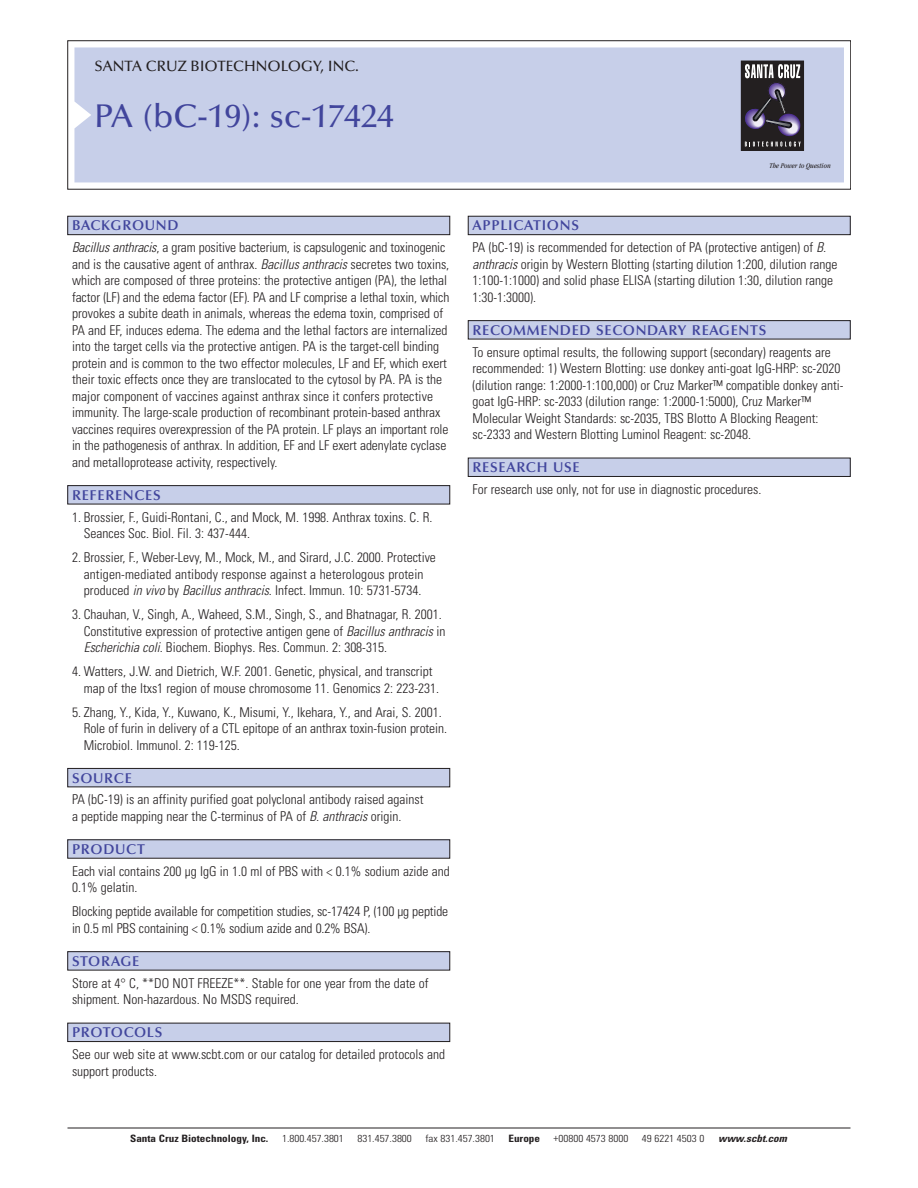
<style>
.page{position:relative;width:918px;height:1188px;background:#fff}
.page>*{position:absolute;margin:0;border:0;box-sizing:border-box;transform-origin:0 0}
.t1{font:500 33px "Optima";color:#41459c}
.t2{font:500 15px "Optima";color:#231f20}
.t3{font:600 14.25px "Optima";letter-spacing:.05em;color:#41459c}
.t4{font:300 condensed 13.5px/16.5px "Univers";color:#231f20}
.t5{font:300 condensed 10.2px "Univers";color:#231f20;scale:1.1 1}
.t6{font:700 condensed 10.2px "Univers";color:#231f20;scale:1.1 1}
.t7{font:italic 700 condensed 10.2px "Univers";color:#231f20;scale:1.1 1}
.t8{font:italic condensed 7.5px "Garamond";color:#231f20}
.s1{font-style:italic}
</style>
<div class="page">
<div style="left:468px;top:216px;width:382px;height:19px;background:#c7cfe9"></div>
<div style="left:468px;top:216px;width:382px;height:19px;border:1px solid #231f20"></div>
<div style="left:468px;top:321px;width:382px;height:18px;background:#c7cfe9"></div>
<div style="left:468px;top:320px;width:382px;height:19px;border:1px solid #231f20"></div>
<div style="left:468px;top:458px;width:382px;height:18px;background:#c7cfe9"></div>
<div style="left:468px;top:458px;width:382px;height:19px;border:1px solid #231f20"></div>
<div style="left:74px;top:47px;width:770px;height:135px;background:#c7cfe9"></div>
<div style="left:741px;top:61px;width:62px;height:89px;background:#231f20"></div>
<div style="left:741px;top:61px;width:63px;height:90px;border:1px solid #231f20"></div>
<svg style="left:741px;top:64px;width:64px;height:83px"></svg>
<hr style="left:68px;top:1128px;width:782px;height:1px;background:#231f20">
<div style="left:68px;top:216px;width:382px;height:19px;background:#c7cfe9"></div>
<div style="left:68px;top:216px;width:382px;height:19px;border:1px solid #231f20"></div>
<div style="left:68px;top:486px;width:382px;height:18px;background:#c7cfe9"></div>
<div style="left:68px;top:485px;width:382px;height:19px;border:1px solid #231f20"></div>
<div style="left:68px;top:768px;width:382px;height:19px;background:#c7cfe9"></div>
<div style="left:68px;top:768px;width:382px;height:19px;border:1px solid #231f20"></div>
<div style="left:68px;top:840px;width:382px;height:18px;background:#c7cfe9"></div>
<div style="left:68px;top:952px;width:382px;height:18px;background:#c7cfe9"></div>
<div style="left:68px;top:951px;width:382px;height:19px;border:1px solid #231f20"></div>
<div style="left:68px;top:1023px;width:382px;height:19px;background:#c7cfe9"></div>
<div style="left:68px;top:1023px;width:382px;height:19px;border:1px solid #231f20"></div>
<p class="t2" style="left:94px;top:60px;width:266px">SANTA CRUZ BIOTECHNOLOGY, INC.</p>
<h1 class="t1" style="left:94px;top:103px;width:301px">PA (bC-19): sc-17424</h1>
<p class="t3" style="left:72px;top:220px;width:108px">BACKGROUND</p>
<p class="t4" style="left:72px;top:241px;width:379px"><span class="s1">Bacillusanthracis</span>, a gram positive bacterium, is capsulogenic and toxinogenic and is the causative agent of anthrax. <span class="s1">Bacillus anthracis</span>secretes two toxins, which are composed of three proteins: the protective antigen (PA), the lethal factor (LF) and the edema factor (EF). PA and LF comprise a lethal toxin, which provokes a subite death in animals, whereas the edema toxin, comprised of PA and EF, induces edema. The edema and the lethal factors are internalized into the target cells via the protective antigen. PA is the target-cell binding protein and is common to the two effector molecules, LF and EF, which exert their toxic effects once they are translocated to the cytosol by PA. PA is the major component of vaccines against anthrax since it confers protective immunity. The large-scale production of recombinant protein-based anthrax vaccines requires overexpression of the PA protein. LF plays an important role in the pathogenesis of anthrax. In addition, EF and LF exert adenylate cyclase and metalloprotease activity, respectively.</p>
<p class="t3" style="left:72px;top:489px;width:90px">REFERENCES</p>
<p class="t4" style="left:84px;top:510px;width:350px;text-indent:-12px">1. Brossier, F., Guidi-Rontani, C., and Mock, M. 1998. Anthrax toxins. C. R.<br>Seances Soc. Biol. Fil. 3: 437-444.</p>
<p class="t4" style="left:72px;top:550px;width:365px;text-align:center">2. Brossier, F., Weber-Levy, M., Mock, M., and Sirard, J.C. 2000. Protective antigen-mediated antibody response against a heterologous protein produced <span class="s1">in vivo</span>by <span class="s1">Bacillus anthracis</span>. Infect. Immun. 10: 5731-5734.</p>
<p class="t4" style="left:84px;top:607px;width:363px;text-indent:-12px">3. Chauhan, V., Singh, A., Waheed, S.M., Singh, S., and Bhatnagar, R. 2001.<br>Constitutive expression of protective antigen gene of <span class="s1">Bacillus anthracis</span>in<br><span class="s1">Escherichia coli</span>. Biochem. Biophys. Res. Commun. 2: 308-315.</p>
<p class="t4" style="left:84px;top:664px;width:357px;text-indent:-12px">4. Watters, J.W. and Dietrich, W.F. 2001. Genetic, physical, and transcript map of the ltxs1 region of mouse chromosome 11. Genomics 2: 223-231.</p>
<p class="t4" style="left:84px;top:705px;width:365px;text-indent:-12px">5. Zhang, Y., Kida, Y., Kuwano, K., Misumi, Y., Ikehara, Y., and Arai, S. 2001.<br>Role of furin in delivery of a CTL epitope of an anthrax toxin-fusion protein.<br>Microbiol. Immunol. 2: 119-125.</p>
<p class="t3" style="left:72px;top:772px;width:61px">SOURCE</p>
<p class="t4" style="left:72px;top:793px;width:353px">PA (bC-19) is an affinity purified goat polyclonal antibody raised against a peptide mapping near the C-terminus of PA of <span class="s1">B.anthracis</span>origin.</p>
<p class="t3" style="left:72px;top:843px;width:74px">PRODUCT</p>
<p class="t4" style="left:72px;top:864px;width:379px">Each vial contains 200 µg IgG in 1.0 ml of PBS with &lt; 0.1% sodium azide and<br>0.1% gelatin.</p>
<p class="t4" style="left:72px;top:905px;width:378px">Blocking peptide available for competition studies, sc-17424 P, (100 µg peptide in 0.5 ml PBS containing &lt; 0.1% sodium azide and 0.2% BSA).</p>
<p class="t3" style="left:72px;top:955px;width:69px">STORAGE</p>
<p class="t4" style="left:72px;top:976px;width:358px">Store at 4° C, **DO NOT FREEZE**. Stable for one year from the date of shipment. Non-hazardous. No MSDS required.</p>
<p class="t3" style="left:72px;top:1027px;width:92px">PROTOCOLS</p>
<p class="t4" style="left:72px;top:1048px;width:375px">See our web site at www.scbt.com or our catalog for detailed protocols and support products.</p>
<p class="t8" style="left:769px;top:163px;width:63px">The Power to Question</p>
<p class="t3" style="left:473px;top:220px;width:108px">APPLICATIONS</p>
<p class="t4" style="left:473px;top:241px;width:367px">PA (bC-19) is recommended for detection of PA (protective antigen) of <span class="s1">B. anthracis</span>origin by Western Blotting (starting dilution 1:200, dilution range 1:100-1:1000) and solid phase ELISA (starting dilution 1:30, dilution range 1:30-1:3000).</p>
<p class="t3" style="left:473px;top:324px;width:295px">RECOMMENDED SECONDARY REAGENTS</p>
<p class="t4" style="left:473px;top:345px;width:372px">To ensure optimal results, the following support (secondary) reagents are recommended: 1) Western Blotting: use donkey anti-goat IgG-HRP: sc-2020 (dilution range: 1:2000-1:100,000) or Cruz Marker™ compatible donkey anti&shy;goat IgG-HRP: sc-2033 (dilution range: 1:2000-1:5000), Cruz Marker™ Molecular Weight Standards: sc-2035, TBS Blotto A Blocking Reagent: sc-2333 and Western Blotting Luminol Reagent: sc-2048.</p>
<p class="t3" style="left:473px;top:461px;width:109px">RESEARCH USE</p>
<p class="t4" style="left:473px;top:482px;width:290px">For research use only, not for use in diagnostic procedures.</p>
<p class="t6" style="left:130px;top:1135px;width:127px">Santa Cruz Biotechnology, Inc.</p>
<p class="t5" style="left:282px;top:1135px;width:58px">1.800.457.3801</p>
<p class="t5" style="left:357px;top:1135px;width:51px">831.457.3800</p>
<p class="t5" style="left:425px;top:1135px;width:65px">fax 831.457.3801</p>
<p class="t6" style="left:508px;top:1135px;width:30px">Europe</p>
<p class="t5" style="left:554px;top:1135px;width:69px">+00800 4573 8000</p>
<p class="t5" style="left:642px;top:1135px;width:58px">49 6221 4503 0</p>
<p class="t7" style="left:718px;top:1135px;width:66px">www.scbt.com</p>
</div>
